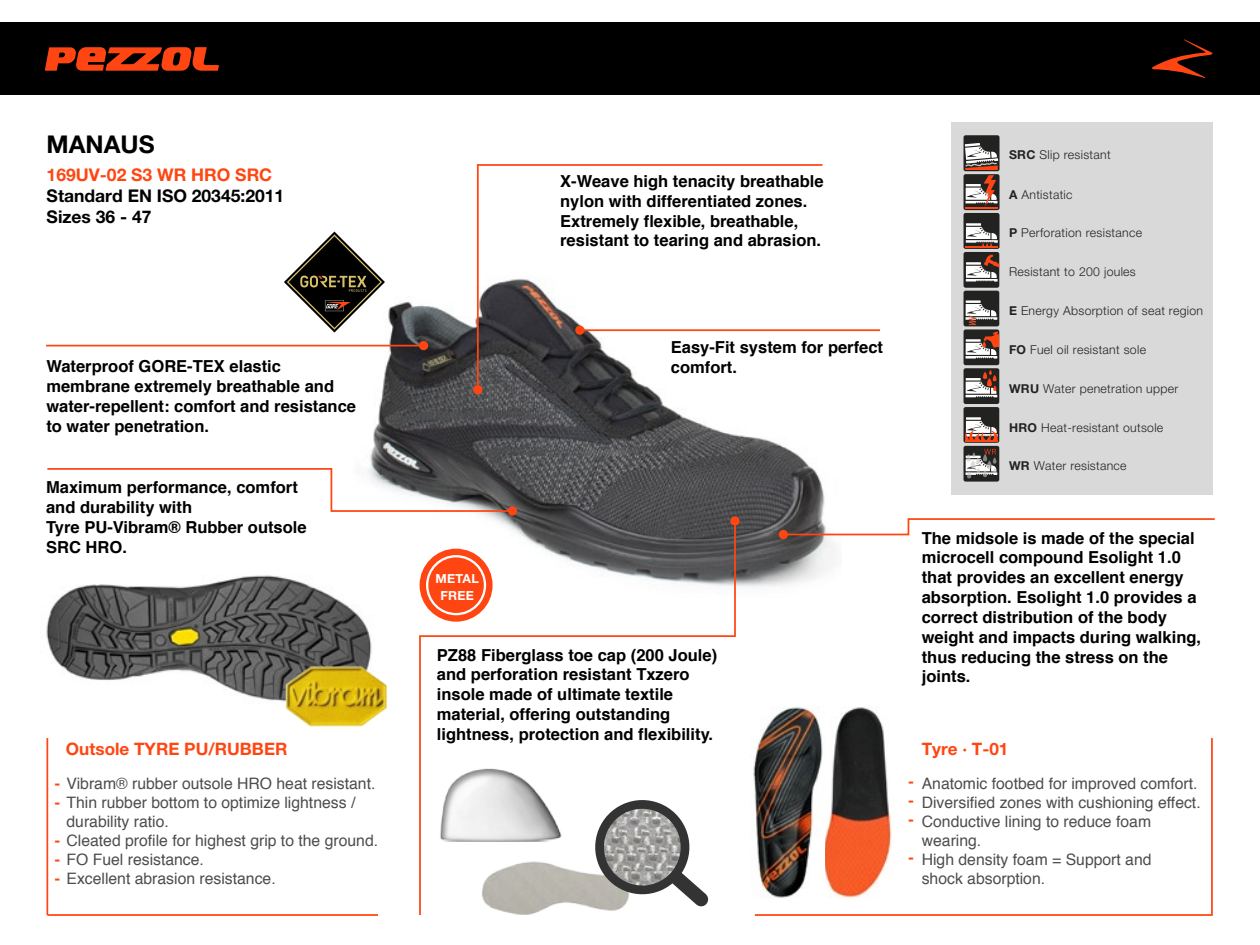
<style>
.page{position:relative;width:1260px;height:945px;background:#fff}
.page>*{position:absolute;margin:0;border:0;box-sizing:border-box;transform-origin:0 0}
.t1{font:700 24.5px "Helvetica Neue LT Std";color:#000}
.t2{font:700 17.5px/21px "Helvetica Neue LT Std";color:#000}
.t3{font:700 17.5px "Helvetica Neue LT Std";color:#ff4612}
.t4{font:700 17.15px "Helvetica Neue LT Std";color:#ff4612}
.t5{font:700 16.62px/19.8px "Helvetica";color:#000}
.t6{font:15.75px/18.9px "Helvetica";color:#4d4d4d}
.t7{font:700 15.75px/18.9px "Helvetica";color:#ff4612;text-align:justify}
.t8{font:700 12.42px/16.6px "Helvetica Neue LT Std";letter-spacing:.025em;color:#fff;text-align:center}
.t9{font:300 12.25px "Helvetica Neue LT Std";letter-spacing:.025em;color:#222221}
.s1{font-weight:700;color:#ff4612}
.s2{font-weight:700}
</style>
<div class="page">
<img style="left:354px;top:22px;width:487px;height:565px">
<img style="left:46px;top:544px;width:338px;height:157px">
<div style="left:0;top:23px;width:1260px;height:72px;background:#000"></div>
<svg style="left:45px;top:47px;width:174px;height:24px;background:#af2f0c"></svg>
<svg style="left:1152px;top:39px;width:61px;height:39px;background:#340e03"></svg>
<svg style="left:47px;top:467px;width:467px;height:46px"></svg>
<div style="left:508px;top:506px;width:9px;height:10px;background:#ff4612;border-radius:50%"></div>
<hr style="left:580px;top:329px;width:300px;height:2px;background:#ff4612">
<svg style="left:476px;top:163px;width:348px;height:229px"></svg>
<div style="left:473px;top:385px;width:9px;height:9px;background:#ff4612;border-radius:50%"></div>
<hr style="left:46px;top:738px;width:2px;height:177px;background:#ff4612">
<hr style="left:47px;top:914px;width:331px;height:2px;background:#ff4612">
<img style="left:280px;top:656px;width:108px;height:71px">
<hr style="left:46px;top:345px;width:378px;height:1px;background:#ff4612">
<div style="left:419px;top:341px;width:9px;height:9px;background:#ff4612;border-radius:50%"></div>
<svg style="left:284px;top:232px;width:101px;height:101px"></svg>
<svg style="left:418px;top:519px;width:319px;height:396px"></svg>
<svg style="left:730px;top:516px;width:10px;height:10px"></svg>
<svg style="left:754px;top:738px;width:459px;height:178px"></svg>
<img style="left:433px;top:762px;width:139px;height:80px">
<img style="left:473px;top:852px;width:109px;height:62px">
<svg style="left:582px;top:787px;width:139px;height:128px"></svg>
<div style="left:420px;top:549px;width:73px;height:73px;background:#ff4612;border-radius:50%"></div>
<div style="left:426px;top:555px;width:60px;height:60px;border:2px solid #fff;border-radius:50%"></div>
<img style="left:825px;top:707px;width:69px;height:191px">
<img style="left:750px;top:707px;width:75px;height:191px">
<svg style="left:781px;top:517px;width:434px;height:19px"></svg>
<div style="left:779px;top:530px;width:9px;height:9px;background:#ff4612;border-radius:50%"></div>
<div style="left:952px;top:122px;width:261px;height:372px;background:#d9d9d9"></div>
<div style="left:964px;top:174px;width:36px;height:36px;background:#222221;border-radius:2px"></div>
<hr style="left:965px;top:207px;width:33px;height:2px;background:#ff4612">
<div style="left:964px;top:213px;width:36px;height:36px;background:#222221;border-radius:2px"></div>
<hr style="left:965px;top:246px;width:33px;height:2px;background:#ff4612">
<svg style="left:966px;top:223px;width:32px;height:23px"></svg>
<div style="left:964px;top:252px;width:35px;height:36px;background:#222221;border-radius:2px"></div>
<svg style="left:966px;top:255px;width:33px;height:27px"></svg>
<div style="left:964px;top:291px;width:35px;height:35px;background:#222221;border-radius:2px"></div>
<svg style="left:965px;top:300px;width:32px;height:25px"></svg>
<svg style="left:964px;top:368px;width:35px;height:36px"></svg>
<svg style="left:966px;top:370px;width:31px;height:27px"></svg>
<div style="left:964px;top:407px;width:35px;height:36px;background:#222221;border-radius:2px"></div>
<svg style="left:965px;top:417px;width:33px;height:23px"></svg>
<hr style="left:965px;top:440px;width:33px;height:2px;background:#ff4612">
<div style="left:964px;top:446px;width:35px;height:36px;background:#222221;border-radius:2px"></div>
<svg style="left:966px;top:449px;width:31px;height:29px"></svg>
<div style="left:964px;top:329px;width:35px;height:36px;background:#222221;border-radius:2px"></div>
<svg style="left:966px;top:331px;width:33px;height:28px"></svg>
<div style="left:964px;top:135px;width:36px;height:36px;background:#222221;border-radius:2px"></div>
<svg style="left:964px;top:143px;width:34px;height:64px"></svg>
<h1 class="t1" style="left:47px;top:129px;width:109px">MANAUS</h1>
<p class="t3" style="left:47px;top:164px;width:227px">169UV-02 S3 WR HRO SRC</p>
<p class="t2" style="left:47px;top:185px;width:239px">Standard EN ISO 20345:2011<br>Sizes 36 - 47</p>
<p class="t5" style="left:46px;top:357px;width:311px">Waterproof GORE-TEX elastic membrane extremely breathable and water-repellent: comfort and resistance to water penetration.</p>
<p class="t5" style="left:46px;top:478px;width:262px">Maximum performance, comfort and durability with<br>Tyre PU-Vibram® Rubber outsole<br>SRC HRO.</p>
<p class="t4" style="left:66px;top:738px;width:223px">Outsole TYRE PU/RUBBER</p>
<p class="t6" style="left:55px;top:775px;width:322px"><span class="s1">-</span> Vibram® rubber outsole HRO heat resistant.</p>
<p class="t6" style="left:55px;top:793px;width:302px"><span class="s1">-</span> Thin rubber bottom to optimize lightness /</p>
<p class="t6" style="left:55px;top:831px;width:325px"><span class="s1">-</span> Cleated profile for highest grip to the ground.</p>
<p class="t6" style="left:55px;top:850px;width:151px"><span class="s1">-</span> FO Fuel resistance.</p>
<p class="t6" style="left:55px;top:869px;width:223px"><span class="s1">-</span> Excellent abrasion resistance.</p>
<p class="t6" style="left:67px;top:812px;width:104px">durability ratio.</p>
<p class="t5" style="left:560px;top:171px;width:265px">X-Weave high tenacity breathable nylon with differentiated zones.<br>Extremely flexible, breathable, resistant to tearing and abrasion.</p>
<p class="t8" style="left:435px;top:570px;width:45px">METAL<br>FREE</p>
<p class="t5" style="left:671px;top:338px;width:214px">Easy-Fit system for perfect comfort.</p>
<p class="t5" style="left:437px;top:645px;width:282px">PZ88 Fiberglass toe cap (200 Joule) and perforation resistant Txzero insole made of ultimate textile material, offering outstanding lightness, protection and flexibility.</p>
<p class="t9" style="left:1009px;top:147px;width:103px"><span class="s2">SRC</span> Slip resistant</p>
<p class="t9" style="left:1009px;top:187px;width:65px"><span class="s2">A</span> Antistatic</p>
<p class="t9" style="left:1009px;top:226px;width:134px"><span class="s2">P</span> Perforation resistance</p>
<p class="t9" style="left:1009px;top:264px;width:128px">Resistant to 200 joules</p>
<p class="t9" style="left:1009px;top:303px;width:196px"><span class="s2">E</span> Energy Absorption of seat region</p>
<p class="t9" style="left:1009px;top:342px;width:138px"><span class="s2">FO</span> Fuel oil resistant sole</p>
<p class="t9" style="left:1009px;top:381px;width:171px"><span class="s2">WRU</span> Water penetration upper</p>
<p class="t9" style="left:1009px;top:420px;width:156px"><span class="s2">HRO</span> Heat-resistant outsole</p>
<p class="t9" style="left:1009px;top:459px;width:119px"><span class="s2">WR</span> Water resistance</p>
<p class="t5" style="left:922px;top:528px;width:281px">The midsole is made of the special microcell compound Esolight 1.0 that provides an excellent energy absorption. Esolight 1.0 provides a correct distribution of the body weight and impacts during walking, thus reducing the stress on the joints.</p>
<p class="t7" style="left:908px;top:773px;width:7px">- - -</p>
<p class="t7" style="left:908px;top:848px;width:7px">-</p>
<p class="t4" style="left:922px;top:738px;width:88px">Tyre · T-01</p>
<p class="t6" style="left:922px;top:775px;width:280px">Anatomic footbed for improved comfort.<br>Diversified zones with cushioning effect.<br>Conductive lining to reduce foam wearing.<br>High density foam = Support and<br>shock absorption.</p>
</div>
